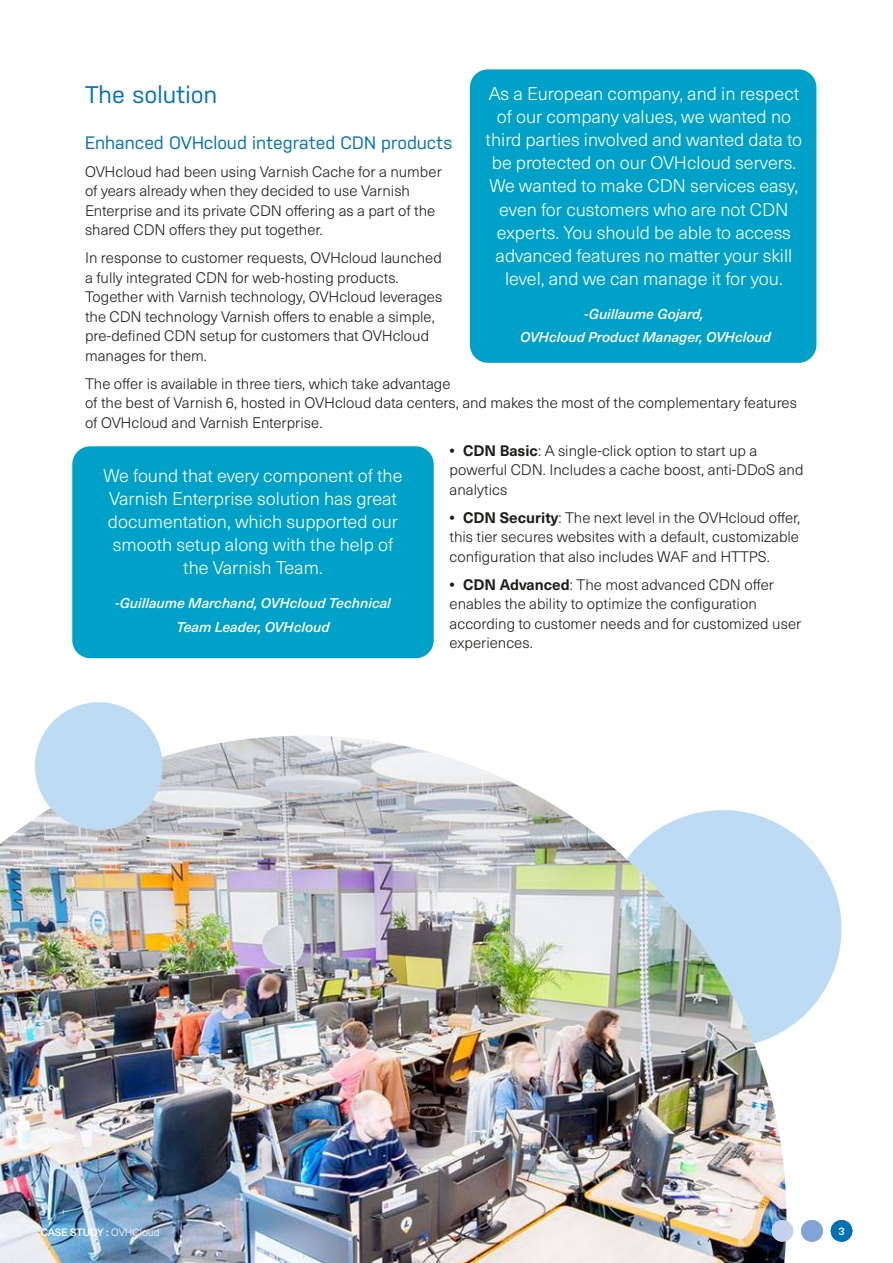
<style>
.page{position:relative;width:893px;height:1263px;background:#fff}
.page>*{position:absolute;margin:0;border:0;box-sizing:border-box;transform-origin:0 0}
.t1{font:24px "Nudista";color:#0071b9}
.t2{font:300 18px/23.1px "Neue Haas Unica W1 G";color:#fff;text-align:center}
.t3{font:18px "Nudista";color:#0071b9}
.t4{font:300 15px/19.5px "Neue Haas Unica W1 G";color:#1d1d1b}
.t5{font:italic 500 14.1px/23.1px "Neue Haas Unica W1 G";color:#fff;text-align:center}
.t6{font:500 10.5px "Neue Haas Unica W1 G";letter-spacing:-.015em;color:#fff}
.t7{font:600 10.5px "Nudista";color:#fff}
.s1{font-weight:700}
.s2{font-weight:300}
</style>
<div class="page">
<svg style="left:786px;top:828px;width:56px;height:201px;fill:#bddbf3"></svg>
<div style="left:72px;top:446px;width:362px;height:212px;background:#00a1c8;border-radius:18px"></div>
<div style="left:470px;top:69px;width:346px;height:294px;background:#00a1c8;border-radius:18px"></div>
<img style="left:0;top:736px;width:786px;height:527px">
<div style="left:831px;top:1220px;width:21px;height:21px;background:#0071b9;border-radius:50%"></div>
<div style="left:801px;top:1220px;width:22px;height:21px;background:#81a4d7;border-radius:50%"></div>
<div style="left:772px;top:1220px;width:21px;height:21px;background:#c4d1ec;border-radius:50%"></div>
<svg style="left:29px;top:702px;width:139px;height:134px"></svg>
<h1 class="t1" style="left:85px;top:81px;width:134px">The solution</h1>
<p class="t3" style="left:85px;top:132px;width:369px">Enhanced OVHcloud integrated CDN products</p>
<p class="t4" style="left:85px;top:161px;width:358px">OVHcloud had been using Varnish Cache for a number of years already when they decided to use Varnish Enterprise and its private CDN offering as a part of the shared CDN offers they put together.</p>
<p class="t4" style="left:85px;top:247px;width:359px">In response to customer requests, OVHcloud launched a fully integrated CDN for web-hosting products.<br>Together with Varnish technology, OVHcloud leverages the CDN technology Varnish offers to enable a simple, pre-defined CDN setup for customers that OVHcloud manages for them.</p>
<p class="t4" style="left:85px;top:373px;width:713px">The offer is available in three tiers, which take advantage<br>of the best of Varnish 6, hosted in OVHcloud data centers, and makes the most of the complementary features of OVHcloud and Varnish Enterprise.</p>
<p class="t4" style="left:450px;top:440px;width:355px"><span class="s1">• CDN Basic</span>: A single-click option to start up a powerful CDN. Includes a cache boost, anti-DDoS and analytics</p>
<p class="t4" style="left:450px;top:507px;width:352px;text-align:justify"><span class="s1">• CDN Security</span>: The next level in the OVHcloud offer, this tier secures websites with a default, customizable configuration that also includes WAF and HTTPS.</p>
<p class="t4" style="left:450px;top:574px;width:353px"><span class="s1">• CDN Advanced</span>: The most advanced CDN offer enables the ability to optimize the configuration according to customer needs and for customized user experiences.</p>
<p class="t2" style="left:486px;top:81px;width:318px">As a European company, and in respect of our company values, we wanted no third parties involved and wanted data to be protected on our OVHcloud servers.<br>We wanted to make CDN services easy, even for customers who are not CDN experts. You should be able to access advanced features no matter your skill level, and we can manage it for you.</p>
<p class="t5" style="left:520px;top:302px;width:252px">-Guillaume Gojard,<br>OVHcloud Product Manager, OVHcloud</p>
<p class="t2" style="left:104px;top:463px;width:300px">We found that every component of the<br>Varnish Enterprise solution has great documentation, which supported our smooth setup along with the help of the Varnish Team.</p>
<p class="t5" style="left:115px;top:591px;width:277px">-Guillaume Marchand, OVHcloud Technical<br>Team Leader, OVHcloud</p>
<p class="t6" style="left:41px;top:1225px;width:121px">CASE STUDY : <span class="s2">OVHCloud</span></p>
<p class="t7" style="left:838px;top:1225px;width:8px">3</p>
</div>
